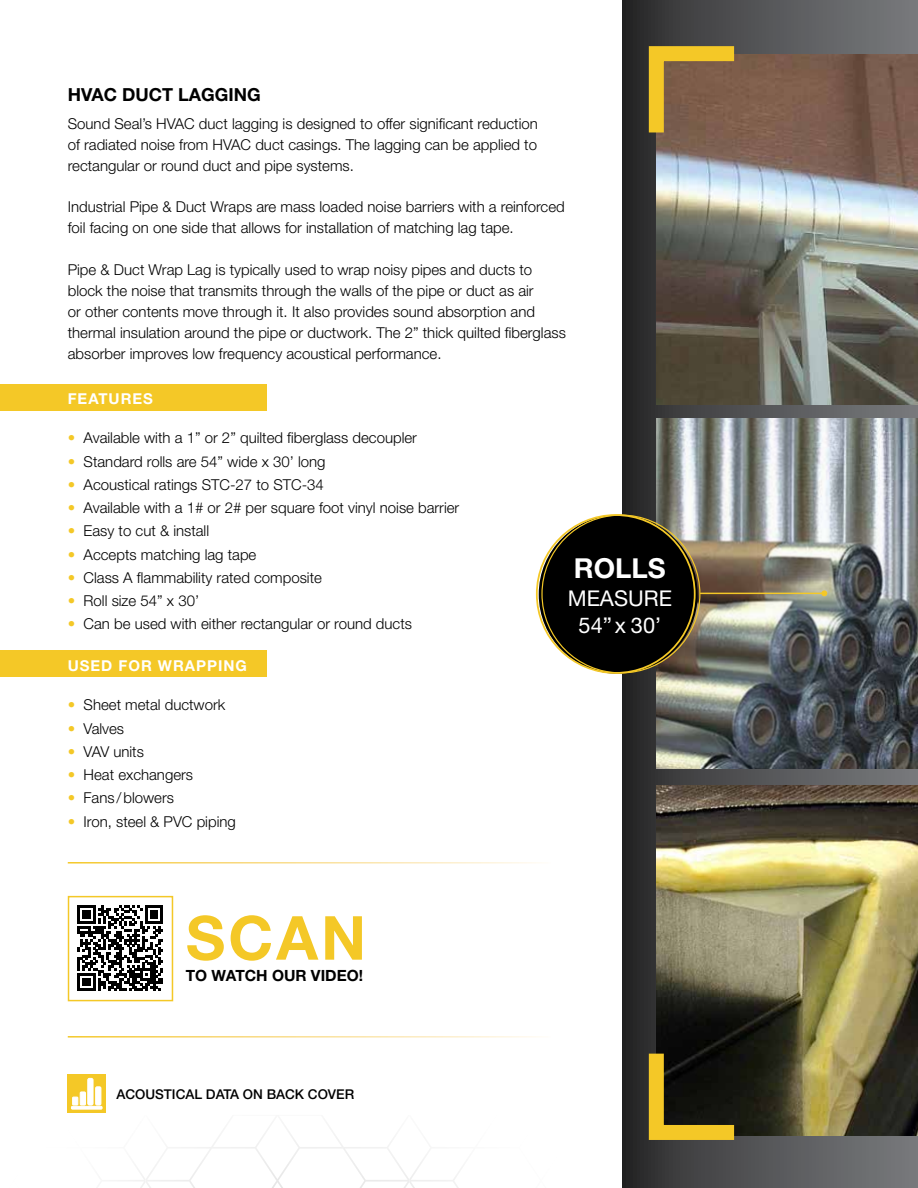
<style>
.page{position:relative;width:918px;height:1188px;background:#fff}
.page>*{position:absolute;margin:0;border:0;box-sizing:border-box;transform-origin:0 0}
.t1{font:700 60.75px "Helvetica Neue LT Std";color:#f4c827}
.t2{font:700 27.6px "Helvetica Neue LT Std";color:#fff}
.t3{font:21.75px/26.1px "Helvetica Neue LT Std";color:#fff;text-align:center}
.t4{font:700 18px "Helvetica Neue LT Std";color:#000}
.t5{font:700 15.45px "Helvetica Neue LT Std";color:#000}
.t6{font:300 15px/21px "Helvetica Neue LT Std";color:#000}
.t7{font:700 15px "Helvetica Neue LT Std";letter-spacing:.065em;color:#fff}
.t8{font:500 13.5px "Helvetica Neue LT Std";color:#000}
.s1{color:#f4c827}
</style>
<div class="page">
<div style="left:0;top:384px;width:267px;height:26px;background:#f4c827"></div>
<div style="left:0;top:651px;width:267px;height:26px;background:#f4c827"></div>
<svg style="left:622px;top:0;width:296px;height:1188px;background:#444445"></svg>
<img style="left:657px;top:419px;width:261px;height:349px">
<img style="left:657px;top:55px;width:261px;height:349px">
<img style="left:657px;top:786px;width:261px;height:349px">
<hr style="left:701px;top:593px;width:123px;height:1px;background:#f4c827">
<svg style="left:821px;top:590px;width:6px;height:6px"></svg>
<div style="left:539px;top:515px;width:159px;height:159px;background:#000;border-radius:50%"></div>
<svg style="left:77px;top:905px;width:86px;height:86px"></svg>
<div style="left:68px;top:896px;width:105px;height:105px;border:2px solid #f4c827"></div>
<svg style="left:641px;top:39px;width:108px;height:108px;background:#8a6d40"></svg>
<svg style="left:67px;top:1039px;width:682px;height:149px"></svg>
<p class="t4" style="left:68px;top:84px;width:195px">HVAC DUCT LAGGING</p>
<p class="t6" style="left:68px;top:113px;width:472px;text-align:justify">Sound Seal’s HVAC duct lagging is designed to offer significant reduction of radiated noise from HVAC duct casings. The lagging can be applied to rectangular or round duct and pipe systems.</p>
<p class="t6" style="left:68px;top:196px;width:499px">Industrial Pipe &amp; Duct Wraps are mass loaded noise barriers with a reinforced foil facing on one side that allows for installation of matching lag tape.</p>
<p class="t6" style="left:68px;top:259px;width:500px">Pipe &amp; Duct Wrap Lag is typically used to wrap noisy pipes and ducts to block the noise that transmits through the walls of the pipe or duct as air<br>or other contents move through it. It also provides sound absorption and thermal insulation around the pipe or ductwork. The 2” thick quilted fiberglass absorber improves low frequency acoustical performance.</p>
<p class="t7" style="left:68px;top:389px;width:87px">FEATURES</p>
<p class="t6" style="left:68px;top:427px;width:351px"><span class="s1">•</span> Available with a 1” or 2” quilted fiberglass decoupler</p>
<p class="t6" style="left:68px;top:451px;width:259px"><span class="s1">•</span> Standard rolls are 54” wide x 30’ long</p>
<p class="t6" style="left:68px;top:474px;width:258px"><span class="s1">•</span> Acoustical ratings STC-27 to STC-34</p>
<p class="t6" style="left:68px;top:497px;width:393px"><span class="s1">•</span> Available with a 1# or 2# per square foot vinyl noise barrier</p>
<p class="t6" style="left:68px;top:520px;width:143px"><span class="s1">•</span> Easy to cut &amp; install</p>
<p class="t6" style="left:68px;top:544px;width:190px"><span class="s1">•</span> Accepts matching lag tape</p>
<p class="t6" style="left:68px;top:567px;width:256px"><span class="s1">•</span> Class A flammability rated composite</p>
<p class="t6" style="left:68px;top:590px;width:133px"><span class="s1">•</span> Roll size 54” x 30’</p>
<p class="t6" style="left:68px;top:613px;width:346px"><span class="s1">•</span> Can be used with either rectangular or round ducts</p>
<p class="t7" style="left:68px;top:656px;width:181px">USED FOR WRAPPING</p>
<p class="t6" style="left:68px;top:694px;width:159px"><span class="s1">•</span> Sheet metal ductwork</p>
<p class="t6" style="left:68px;top:718px;width:58px"><span class="s1">•</span> Valves</p>
<p class="t6" style="left:68px;top:741px;width:78px"><span class="s1">•</span> VAV units</p>
<p class="t6" style="left:68px;top:764px;width:127px"><span class="s1">•</span> Heat exchangers</p>
<p class="t6" style="left:68px;top:787px;width:108px"><span class="s1">•</span> Fans /blowers</p>
<p class="t6" style="left:68px;top:811px;width:170px"><span class="s1">•</span> Iron, steel &amp; PVC piping</p>
<h2 class="t2" style="left:574px;top:551px;width:93px">ROLLS</h2>
<h3 class="t3" style="left:568px;top:585px;width:106px">MEASURE<br>54”x 30’</h3>
<h1 class="t1" style="left:186px;top:900px;width:182px">SCAN</h1>
<p class="t5" style="left:186px;top:966px;width:179px">TO WATCH OUR VIDEO!</p>
<p class="t8" style="left:116px;top:1086px;width:239px">ACOUSTICAL DATA ON BACK COVER</p>
</div>
